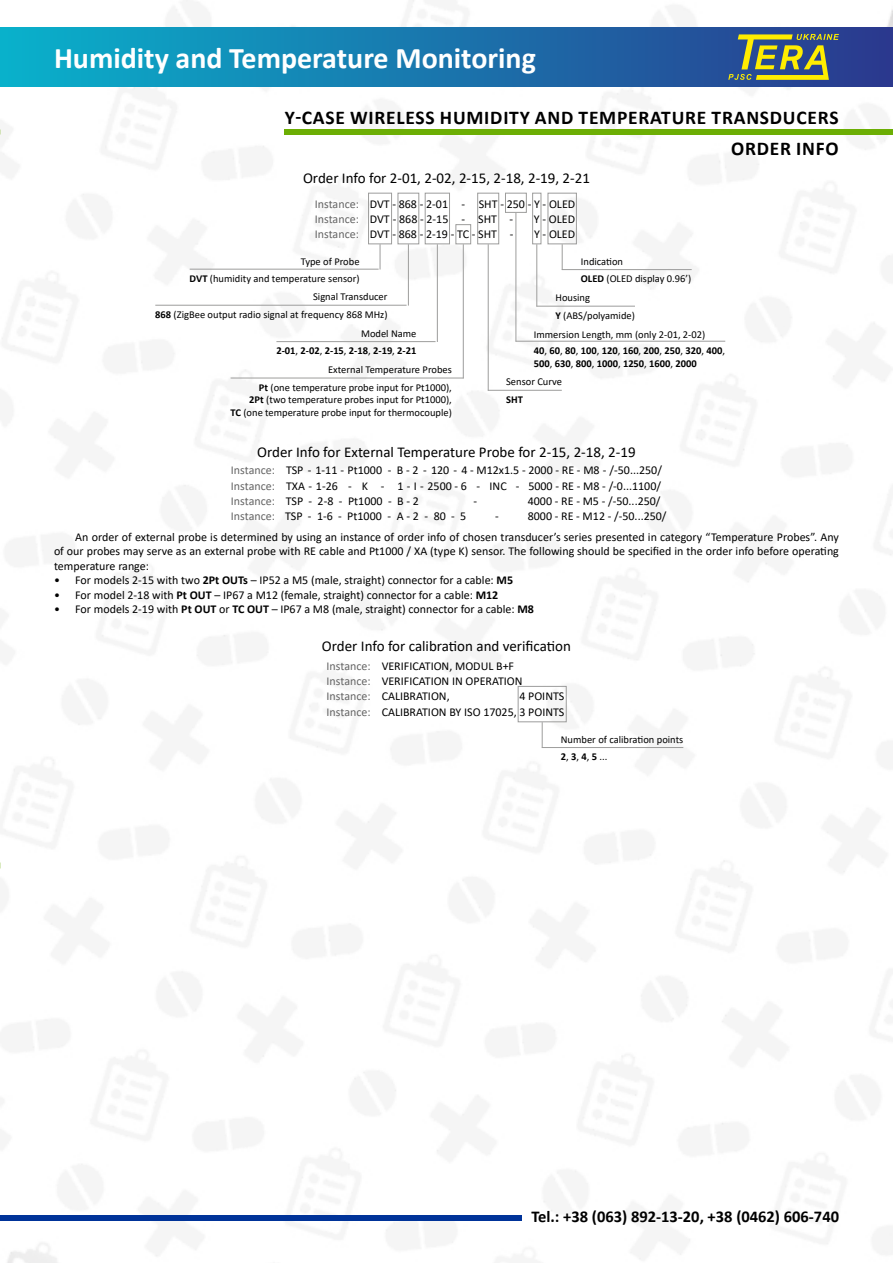
<style>
.page{position:relative;width:893px;height:1263px;background:#fff}
.page>*{position:absolute;margin:0;border:0;box-sizing:border-box;transform-origin:0 0}
.t1{font:700 30px "Calibri";color:#fff}
.t2{font:700 19.5px "Calibri";letter-spacing:.04em;color:#000}
.t3{font:700 16.5px "Calibri";color:#000}
.t4{font:15px "Calibri";color:#000}
.t5{font:12px/15.3px "Calibri";color:#000}
.t6{font:12px/15.3px "Calibri";color:#646464;text-align:justify}
.t7{font:10.5px/17.9px "Calibri";color:#000}
.t8{font:700 10.5px/12.6px "Calibri";color:#000}
.s1{font-weight:700}
.s2{font-weight:400}
.s3{color:#646464}
</style>
<div class="page">
<img style="left:0;top:0;width:893px;height:1263px">
<div style="left:0;top:27px;width:893px;height:60px;background:linear-gradient(to right,#09b1cb,#2b388d)"></div>
<div style="left:0;top:1215px;width:522px;height:5px;background:#039"></div>
<svg style="left:728px;top:34px;width:111px;height:46px;background:#73815f"></svg>
<svg style="left:380px;top:244px;width:1px;height:26px"></svg>
<hr style="left:408px;top:244px;width:1px;height:62px;background:#9d9d9c">
<hr style="left:437px;top:244px;width:1px;height:98px;background:#9d9d9c">
<hr style="left:463px;top:244px;width:1px;height:134px;background:#9d9d9c">
<hr style="left:488px;top:244px;width:1px;height:147px;background:#9d9d9c">
<hr style="left:515px;top:213px;width:1px;height:129px;background:#9d9d9c">
<svg style="left:562px;top:244px;width:1px;height:25px"></svg>
<hr style="left:536px;top:244px;width:1px;height:62px;background:#9d9d9c">
<hr style="left:190px;top:269px;width:189px;height:1px;background:#9d9d9c">
<hr style="left:155px;top:305px;width:252px;height:1px;background:#9d9d9c">
<hr style="left:276px;top:341px;width:160px;height:1px;background:#9d9d9c">
<hr style="left:536px;top:306px;width:99px;height:1px;background:#9d9d9c">
<hr style="left:562px;top:269px;width:130px;height:1px;background:#9d9d9c">
<hr style="left:231px;top:378px;width:233px;height:1px;background:#9d9d9c">
<hr style="left:515px;top:341px;width:210px;height:1px;background:#9d9d9c">
<hr style="left:488px;top:390px;width:74px;height:1px;background:#9d9d9c">
<div style="left:368px;top:193px;width:24px;height:51px;border:1px solid #9d9d9c"></div>
<div style="left:398px;top:193px;width:21px;height:51px;border:1px solid #9d9d9c"></div>
<div style="left:425px;top:193px;width:25px;height:51px;border:1px solid #9d9d9c"></div>
<div style="left:477px;top:193px;width:22px;height:51px;border:1px solid #9d9d9c"></div>
<div style="left:532px;top:193px;width:9px;height:51px;border:1px solid #9d9d9c"></div>
<div style="left:548px;top:193px;width:29px;height:51px;border:1px solid #9d9d9c"></div>
<div style="left:455px;top:224px;width:16px;height:20px;border:1px solid #9d9d9c"></div>
<div style="left:505px;top:193px;width:22px;height:20px;border:1px solid #9d9d9c"></div>
<div style="left:285px;top:129px;width:608px;height:6px;background:#6cae04"></div>
<div style="left:518px;top:686px;width:49px;height:36px;border:1px solid #9d9d9c"></div>
<svg style="left:542px;top:722px;width:1px;height:25px"></svg>
<hr style="left:542px;top:747px;width:141px;height:1px;background:#9d9d9c">
<h1 class="t1" style="left:54px;top:37px;width:483px">Humidity and Temperature Monitoring</h1>
<h2 class="t2" style="left:285px;top:103px;width:555px">Y-CASE WIRELESS HUMIDITY AND TEMPERATURE TRANSDUCERS</h2>
<p class="t4" style="left:303px;top:167px;width:288px">Order Info for 2-01, 2-02, 2-15, 2-18, 2-19, 2-21</p>
<p class="t6" style="left:315px;top:196px;width:46px">Instance:</p>
<p class="t6" style="left:315px;top:226px;width:46px">Instance:</p>
<p class="t6" style="left:315px;top:211px;width:46px">Instance:</p>
<p class="t5" style="left:370px;top:196px;width:207px">DVT - 868 - 2-01 - SHT - 250 - Y - OLED</p>
<p class="t5" style="left:370px;top:211px;width:145px">DVT - 868 - 2-15 - SHT -</p>
<p class="t5" style="left:534px;top:211px;width:43px">Y - OLED</p>
<p class="t5" style="left:370px;top:226px;width:145px">DVT - 868 - 2-19 - TC - SHT -</p>
<p class="t5" style="left:534px;top:226px;width:43px">Y - OLED</p>
<h2 class="t2" style="left:731px;top:135px;width:109px">ORDER INFO</h2>
<p class="t7" style="left:301px;top:252px;width:60px">Type of Probe</p>
<p class="t7" style="left:313px;top:288px;width:76px">Signal Transducer</p>
<p class="t7" style="left:190px;top:269px;width:171px"><span class="s1">DVT</span> (humidity and temperature sensor)</p>
<p class="t7" style="left:361px;top:305px;width:57px;line-height:18.8px;text-indent:-206px"><span class="s1">868</span> (ZigBee output radio signal at frequency 868 MHz)<br>Model Name</p>
<p class="t8" style="left:276px;top:344px;width:142px">2-01<span class="s2">,</span> 2-02<span class="s2">,</span> 2-15<span class="s2">,</span> 2-18<span class="s2">,</span> 2-19<span class="s2">,</span> 2-21</p>
<p class="t7" style="left:259px;top:360px;width:194px;text-align:right">External Temperature Probes<br><span class="s1">Pt</span> (one temperature probe input for Pt1000),</p>
<p class="t7" style="left:231px;top:393px;width:223px;line-height:12.6px;text-align:right"><span class="s1">2Pt</span> (two temperature probes input for Pt1000),<br><span class="s1">TC</span> (one temperature probe input for thermocouple)</p>
<p class="t7" style="left:581px;top:252px;width:112px">Indication<br><span class="s1">OLED</span> (OLED display 0.96’)</p>
<p class="t7" style="left:555px;top:288px;width:81px">Housing<br><span class="s1">Y</span> (ABS/polyamide)</p>
<p class="t7" style="left:534px;top:325px;width:173px">Immersion Length, mm (only 2-01, 2-02)</p>
<p class="t7" style="left:506px;top:373px;width:57px">Sensor Curve</p>
<p class="t8" style="left:534px;top:344px;width:193px">40<span class="s2">,</span> 60<span class="s2">,</span> 80<span class="s2">,</span> 100<span class="s2">,</span> 120<span class="s2">,</span> 160<span class="s2">,</span> 200<span class="s2">,</span> 250<span class="s2">,</span> 320<span class="s2">,</span> 400<span class="s2">,<br></span>500<span class="s2">,</span> 630<span class="s2">,</span> 800<span class="s2">,</span> 1000<span class="s2">,</span> 1250<span class="s2">,</span> 1600<span class="s2">,</span> 2000</p>
<p class="t8" style="left:506px;top:393px;width:18px">SHT</p>
<p class="t4" style="left:257px;top:442px;width:380px">Order Info for External Temperature Probe for 2-15, 2-18, 2-19</p>
<p class="t5" style="left:231px;top:462px;width:432px"><span class="s3">Instance:</span> TSP - 1-11 - Pt1000 - B - 2 - 120 - 4 - М12x1.5 - 2000 - RE - M8 - /-50...250/</p>
<p class="t5" style="left:286px;top:478px;width:377px">TХА - 1-26 - K - 1 - I - 2500 - 6 - INC - 5000 - RE - M8 - /-0...1100/<br>TSP - 2-8 - Pt1000 - B - 2</p>
<p class="t5" style="left:473px;top:493px;width:5px">-</p>
<p class="t5" style="left:528px;top:493px;width:134px">4000 - RE - M5 - /-50...250/</p>
<p class="t5" style="left:285px;top:508px;width:183px">TSP - 1-6 - Pt1000 - A - 2 - 80 - 5</p>
<p class="t5" style="left:495px;top:508px;width:5px">-</p>
<p class="t6" style="left:231px;top:478px;width:46px">Instance:<br>Instance:<br>Instance:</p>
<p class="t5" style="left:75px;top:505px;width:765px;line-height:20.9px;text-indent:452px">8000 - RE - M12 - /-50...250/<br>An order of external probe is determined by using an instance of order info of chosen transducer’s series presented in category “Temperature Probes”. Any</p>
<p class="t5" style="left:54px;top:544px;width:786px;line-height:14.4px">of our probes may serve as an external probe with RE cable and Pt1000 / XA (type K) sensor. The following should be specified in the order info before operating temperature range:</p>
<p class="t5" style="left:54px;top:572px;width:461px">• For models 2-15 with two <span class="s1">2Pt OUTs</span> – IP52 a М5 (male, straight) connector for a cable: <span class="s1">M5</span></p>
<p class="t5" style="left:54px;top:587px;width:446px">• For model 2-18 with <span class="s1">Pt OUT</span> – IP67 a М12 (female, straight) connector for a cable: <span class="s1">M12</span></p>
<p class="t5" style="left:54px;top:601px;width:482px">• For models 2-19 with <span class="s1">Pt OUT</span> or <span class="s1">ТС OUT</span> – IP67 a М8 (male, straight) connector for a cable: <span class="s1">M8</span></p>
<p class="t4" style="left:322px;top:636px;width:250px">Order Info for calibration and verification</p>
<p class="t6" style="left:327px;top:658px;width:46px">Instance:<br>Instance:<br>Instance:<br>Instance:</p>
<p class="t5" style="left:382px;top:658px;width:142px">VERIFICATION, MODUL B+F<br>VERIFICATION IN OPERATION<br>CALIBRATION,</p>
<p class="t5" style="left:382px;top:688px;width:184px;text-align:right">4 POINTS<br>CALIBRATION BY ISO 17025, 3 POINTS</p>
<p class="t7" style="left:561px;top:730px;width:124px">Number of calibration points<br><span class="s1">2</span>, <span class="s1">3</span>, <span class="s1">4</span>, <span class="s1">5</span> ...</p>
<h3 class="t3" style="left:531px;top:1205px;width:309px">Tel.: +38 (063) 892-13-20, +38 (0462) 606-740</h3>
</div>
